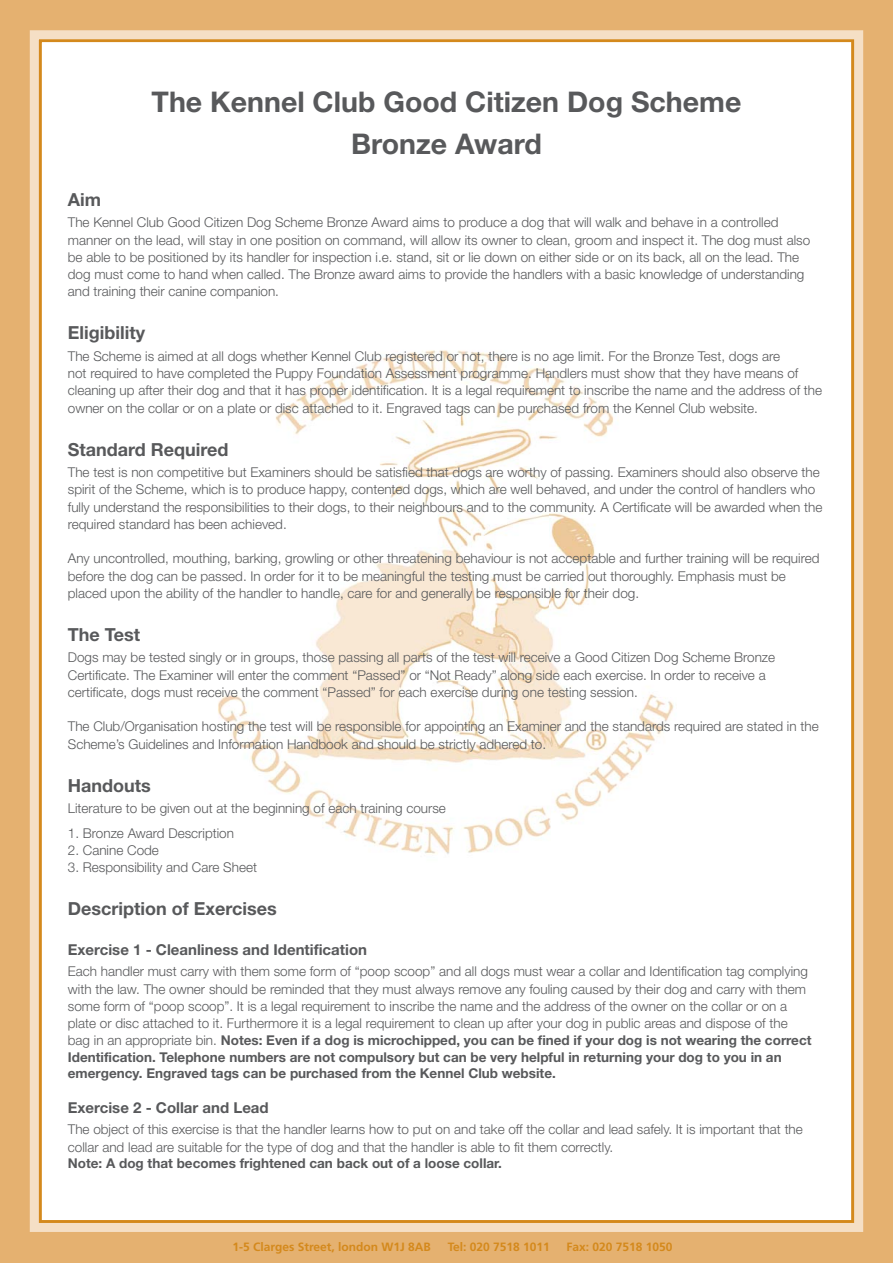
<style>
.page{position:relative;width:893px;height:1263px;background:#fff}
.page>*{position:absolute;margin:0;border:0;box-sizing:border-box;transform-origin:0 0}
.t1{font:700 28.5px/42.8px "Helvetica Neue LT Std";color:#58595b;text-align:center}
.t2{font:700 18px "Helvetica Neue LT Std";color:#58595b}
.t3{font:700 15px "Helvetica Neue LT Std";color:#58595b}
.t4{font:300 13.5px/17.2px "Helvetica Neue LT Std";color:#58595b}
.t5{font:700 13.5px "Helvetica Neue LT Std";color:#58595b}
.t6{font:700 12px "Frutiger LT Std";color:#d4891c}
.s1{font-weight:700}
</style>
<div class="page">
<div style="left:0;top:0;width:892px;height:1263px;background:#e5b170"></div>
<div style="left:30px;top:30px;width:833px;height:1202px;background:#fff"></div>
<img style="left:195px;top:340px;width:507px;height:551px">
<h1 class="t1" style="left:152px;top:83px;width:591px">The Kennel Club Good Citizen Dog Scheme<br>Bronze Award</h1>
<h2 class="t2" style="left:68px;top:193px;width:35px">Aim</h2>
<p class="t4" style="left:68px;top:215px;width:743px">The Kennel Club Good Citizen Dog Scheme Bronze Award aims to produce a dog that will walk and behave in a controlled manner on the lead, will stay in one position on command, will allow its owner to clean, groom and inspect it. The dog must also be able to be positioned by its handler for inspection i.e. stand, sit or lie down on either side or on its back, all on the lead. The dog must come to hand when called. The Bronze award aims to provide the handlers with a basic knowledge of understanding and training their canine companion.</p>
<h2 class="t2" style="left:68px;top:326px;width:79px">Eligibility</h2>
<p class="t4" style="left:68px;top:349px;width:755px">The Scheme is aimed at all dogs whether Kennel Club registered or not, there is no age limit. For the Bronze Test, dogs are<br>not required to have completed the Puppy Foundation Assessment programme. Handlers must show that they have means of cleaning up after their dog and that it has proper identification. It is a legal requirement to inscribe the name and the address of the owner on the collar or on a plate or disc attached to it. Engraved tags can be purchased from the Kennel Club website.</p>
<h2 class="t2" style="left:68px;top:443px;width:162px">Standard Required</h2>
<p class="t4" style="left:68px;top:465px;width:756px">The test is non competitive but Examiners should be satisfied that dogs are worthy of passing. Examiners should also observe the spirit of the Scheme, which is to produce happy, contented dogs, which are well behaved, and under the control of handlers who fully understand the responsibilities to their dogs, to their neighbours and to the community. A Certificate will be awarded when the required standard has been achieved.</p>
<p class="t4" style="left:68px;top:551px;width:753px">Any uncontrolled, mouthing, barking, growling or other threatening behaviour is not acceptable and further training will be required before the dog can be passed. In order for it to be meaningful the testing must be carried out thoroughly. Emphasis must be placed upon the ability of the handler to handle, care for and generally be responsible for their dog.</p>
<h2 class="t2" style="left:68px;top:628px;width:74px">The Test</h2>
<p class="t4" style="left:68px;top:650px;width:708px">Dogs may be tested singly or in groups, those passing all parts of the test will receive a Good Citizen Dog Scheme Bronze<br>Certificate. The Examiner will enter the comment “Passed” or “Not Ready” along side each exercise. In order to receive a certificate, dogs must receive the comment “Passed” for each exercise during one testing session.</p>
<p class="t4" style="left:68px;top:719px;width:752px">The Club/Organisation hosting the test will be responsible for appointing an Examiner and the standards required are stated in the<br>Scheme’s Guidelines and Information Handbook and should be strictly adhered to.</p>
<h2 class="t2" style="left:68px;top:779px;width:85px">Handouts</h2>
<p class="t4" style="left:68px;top:801px;width:379px">Literature to be given out at the beginning of each training course</p>
<p class="t4" style="left:68px;top:826px;width:168px">1. Bronze Award Description</p>
<p class="t4" style="left:68px;top:843px;width:93px">2. Canine Code</p>
<p class="t4" style="left:68px;top:860px;width:191px">3. Responsibility and Care Sheet</p>
<h2 class="t2" style="left:68px;top:902px;width:210px">Description of Exercises</h2>
<p class="t3" style="left:68px;top:944px;width:301px">Exercise 1 - Cleanliness and Identification</p>
<p class="t4" style="left:68px;top:964px;width:745px">Each handler must carry with them some form of “poop scoop” and all dogs must wear a collar and Identification tag complying with the law. The owner should be reminded that they must always remove any fouling caused by their dog and carry with them some form of “poop scoop”. It is a legal requirement to inscribe the name and the address of the owner on the collar or on a plate or disc attached to it. Furthermore it is a legal requirement to clean up after your dog in public areas and dispose of the bag in an appropriate bin. <span class="s1">Notes: Even if a dog is microchipped, you can be fined if your dog is not wearing the correct Identification. Telephone numbers are not compulsory but can be very helpful in returning your dog to you in an emergency. Engraved tags can be purchased from the Kennel Club website.</span></p>
<p class="t3" style="left:68px;top:1102px;width:202px">Exercise 2 - Collar and Lead</p>
<p class="t4" style="left:68px;top:1122px;width:736px">The object of this exercise is that the handler learns how to put on and take off the collar and lead safely. It is important that the collar and lead are suitable for the type of dog and that the handler is able to fit them correctly.</p>
<p class="t5" style="left:68px;top:1158px;width:435px">Note: A dog that becomes frightened can back out of a loose collar.</p>
<p class="t6" style="left:232px;top:1241px;width:200px">1-5 Clarges Street, london W1J 8AB</p>
<p class="t6" style="left:447px;top:1241px;width:104px">Tel: 020 7518 1011</p>
<p class="t6" style="left:566px;top:1241px;width:108px">Fax: 020 7518 1050</p>
</div>
